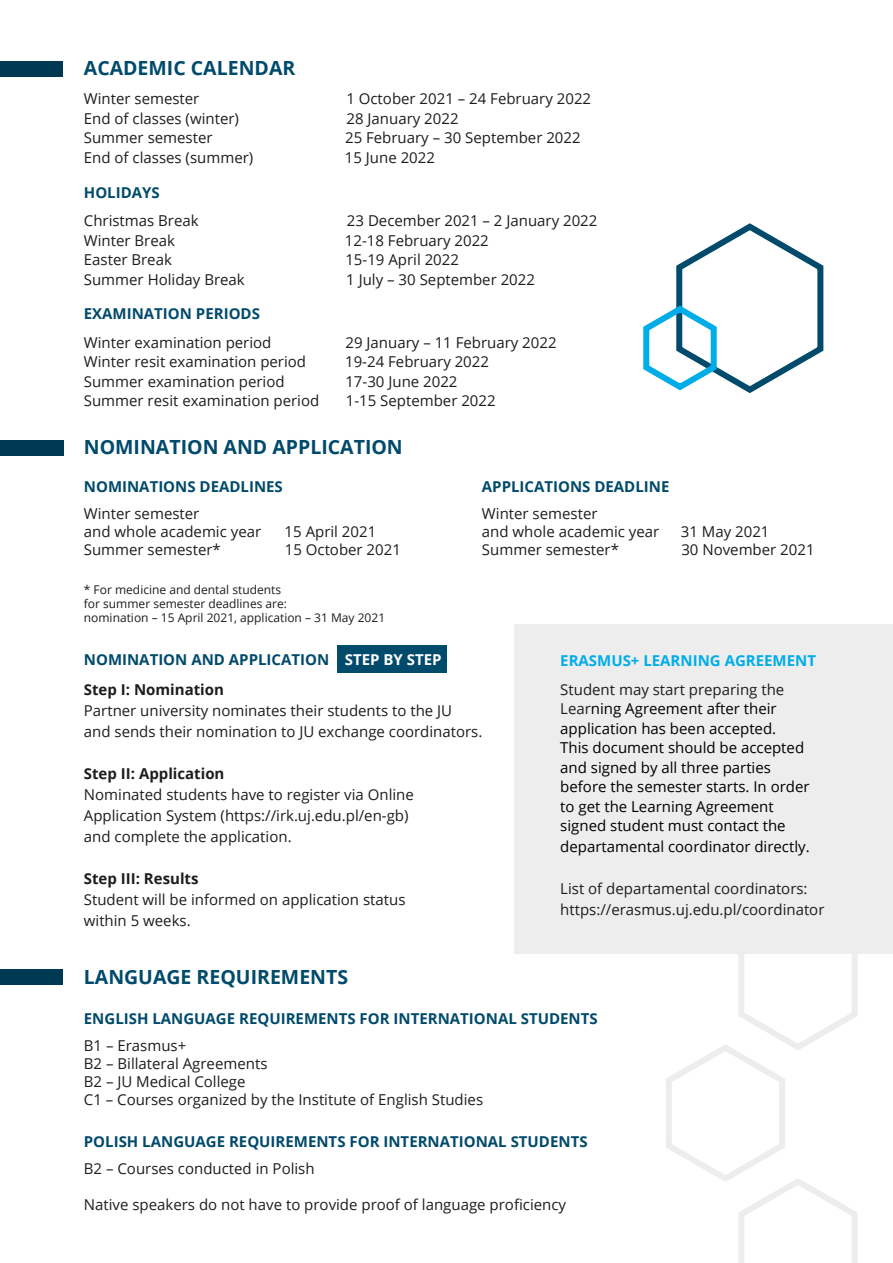
<style>
.page{position:relative;width:893px;height:1263px;background:#fff}
.page>*{position:absolute;margin:0;border:0;box-sizing:border-box;transform-origin:0 0}
.t1{font:700 19.5px "Open Sans";color:#004a6c}
.t2{font:15px/18px "Open Sans";color:#1d1d1b}
.t3{font:15px/19.5px "Open Sans";color:#000}
.t4{font:700 15px/30px "Open Sans";color:#004a6c}
.t5{font:700 15px "Open Sans";color:#1d1d1b}
.t6{font:700 15px "Open Sans";color:#00ade9}
.t7{font:12px/14.4px "Open Sans";color:#1d1d1b}
.s1{color:#fff}
.s2{color:#1d1d1b}
</style>
<div class="page">
<div style="left:337px;top:646px;width:110px;height:27px;background:#004a6c"></div>
<div style="left:515px;top:624px;width:378px;height:330px;background:#ededed"></div>
<div style="left:0;top:61px;width:62px;height:16px;background:#003952"></div>
<div style="left:0;top:440px;width:64px;height:16px;background:#003952"></div>
<div style="left:0;top:969px;width:63px;height:15px;background:#003952"></div>
<svg style="left:643px;top:223px;width:181px;height:170px"></svg>
<svg style="left:666px;top:954px;width:192px;height:309px"></svg>
<h1 class="t1" style="left:84px;top:54px;width:213px">ACADEMIC CALENDAR</h1>
<p class="t2" style="left:84px;top:90px;width:117px">Winter semester</p>
<p class="t2" style="left:346px;top:90px;width:246px">1 October 2021 – 24 February 2022</p>
<p class="t2" style="left:84px;top:109px;width:157px">End of classes (winter)</p>
<p class="t2" style="left:347px;top:109px;width:114px">28 January 2022</p>
<p class="t2" style="left:84px;top:129px;width:130px">Summer semester</p>
<p class="t2" style="left:345px;top:129px;width:237px">25 February – 30 September 2022</p>
<p class="t2" style="left:84px;top:148px;width:171px">End of classes (summer)</p>
<p class="t2" style="left:345px;top:148px;width:92px">15 June 2022</p>
<p class="t4" style="left:84px;top:177px;width:77px">HOLIDAYS</p>
<p class="t2" style="left:84px;top:211px;width:116px">Christmas Break</p>
<p class="t2" style="left:347px;top:211px;width:252px">23 December 2021 – 2 January 2022</p>
<p class="t2" style="left:84px;top:231px;width:93px">Winter Break</p>
<p class="t2" style="left:345px;top:231px;width:145px">12-18 February 2022</p>
<p class="t2" style="left:84px;top:250px;width:90px">Easter Break</p>
<p class="t2" style="left:345px;top:250px;width:115px">15-19 April 2022</p>
<p class="t2" style="left:84px;top:270px;width:162px">Summer Holiday Break</p>
<p class="t2" style="left:346px;top:270px;width:190px">1 July – 30 September 2022</p>
<p class="t4" style="left:84px;top:298px;width:178px">EXAMINATION PERIODS</p>
<p class="t2" style="left:84px;top:333px;width:189px">Winter examination period</p>
<p class="t2" style="left:346px;top:333px;width:213px">29 January – 11 February 2022</p>
<p class="t2" style="left:84px;top:352px;width:224px">Winter resit examination period</p>
<p class="t2" style="left:345px;top:352px;width:145px">19-24 February 2022</p>
<p class="t2" style="left:84px;top:372px;width:202px">Summer examination period</p>
<p class="t2" style="left:345px;top:372px;width:114px">17-30 June 2022</p>
<p class="t2" style="left:84px;top:391px;width:237px">Summer resit examination period</p>
<p class="t2" style="left:346px;top:391px;width:151px">1-15 September 2022</p>
<h1 class="t1" style="left:84px;top:433px;width:320px">NOMINATION AND APPLICATION</h1>
<p class="t4" style="left:84px;top:471px;width:200px">NOMINATIONS DEADLINES</p>
<p class="t2" style="left:84px;top:504px;width:179px">Winter semester<br>and whole academic year</p>
<p class="t2" style="left:285px;top:522px;width:93px">15 April 2021</p>
<p class="t2" style="left:84px;top:540px;width:138px">Summer semester*</p>
<p class="t2" style="left:285px;top:540px;width:118px">15 October 2021</p>
<p class="t7" style="left:84px;top:582px;width:303px">* For medicine and dental students<br>for summer semester deadlines are:<br>nomination – 15 April 2021, application – 31 May 2021</p>
<p class="t4" style="left:482px;top:471px;width:189px">APPLICATIONS DEADLINE</p>
<p class="t2" style="left:482px;top:504px;width:179px">Winter semester<br>and whole academic year</p>
<p class="t2" style="left:681px;top:522px;width:90px">31 May 2021</p>
<p class="t2" style="left:482px;top:540px;width:138px">Summer semester*</p>
<p class="t2" style="left:681px;top:540px;width:135px">30 November 2021</p>
<p class="t4" style="left:84px;top:644px;width:359px">NOMINATION AND APPLICATION <span class="s1">STEP BY STEP<br></span><span class="s2">Step I: Nomination</span></p>
<p class="t2" style="left:84px;top:699px;width:400px;line-height:21px">Partner university nominates their students to the JU and sends their nomination to JU exchange coordinators.</p>
<p class="t5" style="left:84px;top:763px;width:142px">Step II: Application</p>
<p class="t2" style="left:84px;top:783px;width:332px;line-height:21px">Nominated students have to register via Online<br>Application System (https://irk.uj.edu.pl/en-gb) and complete the application.</p>
<p class="t5" style="left:84px;top:868px;width:116px">Step III: Results</p>
<p class="t2" style="left:84px;top:888px;width:323px;line-height:21px">Student will be informed on application status within 5 weeks.</p>
<h1 class="t1" style="left:84px;top:963px;width:266px">LANGUAGE REQUIREMENTS</h1>
<p class="t6" style="left:560px;top:650px;width:257px">ERASMUS+ LEARNING AGREEMENT</p>
<p class="t3" style="left:560px;top:679px;width:251px"><span class="s2">Student may start preparing the<br>Lear</span>ning Agreement after their application has been accepted.<br>This document should be accepted and signed by all three parties before the semester starts. In order to get the Learning Agreement signed student must contact the</p>
<p class="t3" style="left:560px;top:836px;width:251px">departamental coordinator directly.</p>
<p class="t2" style="left:560px;top:878px;width:266px;line-height:21px">List of departamental coordinators: https://erasmus.uj.edu.pl/coordinator</p>
<p class="t4" style="left:84px;top:1003px;width:515px">ENGLISH LANGUAGE REQUIREMENTS FOR INTERNATIONAL STUDENTS</p>
<p class="t2" style="left:84px;top:1036px;width:401px">B1 – Erasmus+<br>B2 – Billateral Agreements<br>B2 – JU Medical College<br>C1 – Courses organized by the Institute of English Studies</p>
<p class="t4" style="left:84px;top:1126px;width:505px">POLISH LANGUAGE REQUIREMENTS FOR INTERNATIONAL STUDENTS</p>
<p class="t2" style="left:84px;top:1159px;width:232px">B2 – Courses conducted in Polish</p>
<p class="t2" style="left:84px;top:1195px;width:484px">Native speakers do not have to provide proof of language proficiency</p>
</div>
